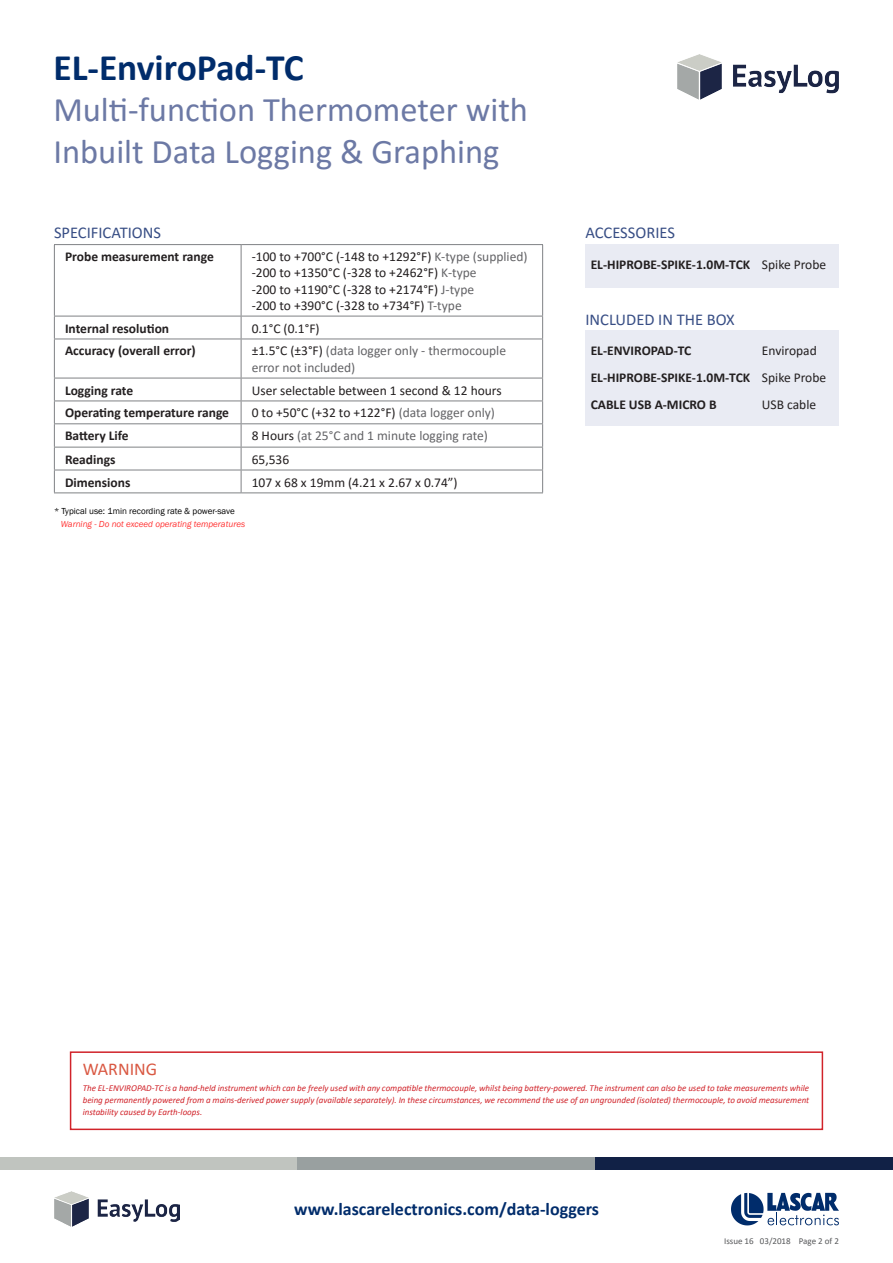
<style>
.page{position:relative;width:893px;height:1263px;background:#fff}
.page>*{position:absolute;margin:0;border:0;box-sizing:border-box;transform-origin:0 0}
.t1{font:700 37.5px "Calibri";color:#002c6b}
.t2{font:34.5px/41.4px "Calibri";color:#6c79a5}
.t3{font:700 18px "Calibri";color:#002c6b}
.t4{font:18px "Calibri";color:#d95842}
.t5{font:16.5px "Calibri";color:#384e85}
.Lascar_table_-_body{font:13.5px "Calibri";color:#231f20}
.Lascar_table_-_left{font:700 13.5px "Calibri";color:#231f20}
.Lascar_table_-_body-2{font:13.5px/16.2px "Calibri";color:#636366}
.t6{font:italic 9px/12px "Calibri";color:#d1232a;text-align:justify}
.t7{font:9px "Franklin Gothic";color:#000}
.t8{font:italic 9px "Franklin Gothic";color:#f33}
.t9{font:9px "Calibri";color:#57585a}
.s1{color:#636366}
.s2{color:#231f20}
</style>
<div class="page">
<div style="left:595px;top:1157px;width:298px;height:12px;background:#112146"></div>
<div style="left:0;top:1157px;width:298px;height:12px;background:#c0c4bf"></div>
<div style="left:298px;top:1157px;width:297px;height:12px;background:#99a0a0"></div>
<img style="left:54px;top:1191px;width:125px;height:36px">
<svg style="left:731px;top:1193px;width:108px;height:32px"></svg>
<div style="left:585px;top:244px;width:253px;height:44px;background:#e9ebf3"></div>
<div style="left:585px;top:331px;width:253px;height:95px;background:#e9ebf3"></div>
<hr style="left:54px;top:244px;width:187px;height:1px;background:#808285">
<hr style="left:54px;top:245px;width:1px;height:71px;background:#808285">
<hr style="left:241px;top:244px;width:302px;height:1px;background:#808285">
<hr style="left:241px;top:245px;width:1px;height:71px;background:#808285">
<hr style="left:542px;top:245px;width:1px;height:71px;background:#808285">
<hr style="left:54px;top:316px;width:187px;height:1px;background:#808285">
<svg style="left:54px;top:316px;width:1px;height:23px"></svg>
<hr style="left:241px;top:316px;width:302px;height:1px;background:#808285">
<svg style="left:241px;top:316px;width:1px;height:23px"></svg>
<svg style="left:542px;top:316px;width:1px;height:23px"></svg>
<hr style="left:54px;top:339px;width:187px;height:1px;background:#808285">
<hr style="left:54px;top:339px;width:1px;height:39px;background:#808285">
<hr style="left:241px;top:339px;width:302px;height:1px;background:#808285">
<hr style="left:241px;top:339px;width:1px;height:39px;background:#808285">
<hr style="left:542px;top:339px;width:1px;height:39px;background:#808285">
<hr style="left:54px;top:378px;width:187px;height:1px;background:#808285">
<hr style="left:241px;top:378px;width:302px;height:1px;background:#808285">
<hr style="left:54px;top:401px;width:187px;height:1px;background:#808285">
<hr style="left:241px;top:401px;width:302px;height:1px;background:#808285">
<hr style="left:54px;top:423px;width:187px;height:1px;background:#808285">
<svg style="left:54px;top:378px;width:1px;height:114px"></svg>
<hr style="left:241px;top:423px;width:302px;height:1px;background:#808285">
<svg style="left:241px;top:378px;width:1px;height:114px"></svg>
<svg style="left:542px;top:378px;width:1px;height:114px"></svg>
<hr style="left:54px;top:447px;width:187px;height:1px;background:#808285">
<hr style="left:54px;top:470px;width:187px;height:1px;background:#808285">
<hr style="left:54px;top:492px;width:187px;height:1px;background:#808285">
<hr style="left:241px;top:447px;width:302px;height:1px;background:#808285">
<hr style="left:241px;top:470px;width:302px;height:1px;background:#808285">
<hr style="left:241px;top:492px;width:302px;height:1px;background:#808285">
<div style="left:70px;top:1051px;width:753px;height:79px;border:2px solid #d1232a"></div>
<img style="left:678px;top:54px;width:161px;height:46px">
<h1 class="t1" style="left:53px;top:41px;width:252px">EL-EnviroPad-TC</h1>
<h2 class="t2" style="left:53px;top:88px;width:476px">Multi-function Thermometer with<br>Inbuilt Data Logging &amp; Graphing</h2>
<p class="t5" style="left:54px;top:221px;width:109px">SPECIFICATIONS</p>
<p class="t5" style="left:585px;top:221px;width:91px">ACCESSORIES</p>
<p class="Lascar_table_-_left" style="left:591px;top:255px;width:161px">EL-HIPROBE-SPIKE-1.0M-TCK</p>
<p class="Lascar_table_-_body" style="left:762px;top:255px;width:66px">Spike Probe</p>
<p class="Lascar_table_-_left" style="left:65px;top:247px;width:150px">Probe measurement range</p>
<p class="Lascar_table_-_body" style="left:252px;top:247px;width:277px">-100 to +700°C (-148 to +1292°F) <span class="s1">K-type (supplied)</span></p>
<p class="Lascar_table_-_body" style="left:252px;top:263px;width:226px">-200 to +1350°C (-328 to +2462°F) <span class="s1">K-type</span></p>
<p class="Lascar_table_-_body" style="left:252px;top:280px;width:224px">-200 to +1190°C (-328 to +2174°F) <span class="s1">J-type</span></p>
<p class="Lascar_table_-_body" style="left:252px;top:296px;width:211px">-200 to +390°C (-328 to +734°F) <span class="s1">T-type</span></p>
<p class="Lascar_table_-_left" style="left:65px;top:319px;width:106px">Internal resolution</p>
<p class="Lascar_table_-_body" style="left:252px;top:319px;width:69px">0.1°C (0.1°F)</p>
<p class="Lascar_table_-_left" style="left:65px;top:341px;width:132px">Accuracy (overall error)</p>
<p class="Lascar_table_-_body-2" style="left:252px;top:342px;width:256px"><span class="s2">±1.5°C (±3°F)</span> (data logger only - thermocouple error not included)</p>
<p class="Lascar_table_-_left" style="left:65px;top:380px;width:70px">Logging rate</p>
<p class="Lascar_table_-_body" style="left:252px;top:381px;width:251px">User selectable between 1 second &amp; 12 hours</p>
<p class="Lascar_table_-_left" style="left:65px;top:403px;width:166px">Operating temperature range</p>
<p class="Lascar_table_-_body" style="left:252px;top:404px;width:245px">0 to +50°C (+32 to +122°F) <span class="s1">(data logger only)</span></p>
<p class="Lascar_table_-_left" style="left:65px;top:426px;width:65px">Battery Life</p>
<p class="Lascar_table_-_body-2" style="left:252px;top:427px;width:238px"><span class="s2">8 Hours</span> (at 25°C and 1 minute logging rate)</p>
<p class="Lascar_table_-_left" style="left:65px;top:450px;width:52px">Readings</p>
<p class="Lascar_table_-_body" style="left:252px;top:450px;width:39px">65,536</p>
<p class="Lascar_table_-_left" style="left:65px;top:472px;width:67px">Dimensions</p>
<p class="Lascar_table_-_body" style="left:252px;top:473px;width:207px">107 x 68 x 19mm (4.21 x 2.67 x 0.74”)</p>
<p class="t5" style="left:585px;top:308px;width:151px">INCLUDED IN THE BOX</p>
<p class="Lascar_table_-_body" style="left:762px;top:342px;width:56px">Enviropad</p>
<p class="Lascar_table_-_body" style="left:762px;top:368px;width:66px">Spike Probe</p>
<p class="Lascar_table_-_left" style="left:591px;top:341px;width:102px">EL-ENVIROPAD-TC</p>
<p class="Lascar_table_-_left" style="left:591px;top:368px;width:161px">EL-HIPROBE-SPIKE-1.0M-TCK</p>
<p class="Lascar_table_-_left" style="left:591px;top:395px;width:127px">CABLE USB A-MICRO B</p>
<p class="Lascar_table_-_body" style="left:762px;top:395px;width:56px">USB cable</p>
<p class="t7" style="left:54px;top:505px;width:182px">* Typical use: 1min recording rate &amp; power-save</p>
<p class="t8" style="left:61px;top:519px;width:186px">Warning - Do not exceed operating temperatures</p>
<p class="t4" style="left:83px;top:1056px;width:76px">WARNING</p>
<p class="t6" style="left:83px;top:1082px;width:728px">The EL-ENVIROPAD-TC is a hand-held instrument which can be freely used with any compatible thermocouple, whilst being battery-powered. The instrument can also be used to take measurements while being permanently powered from a mains-derived power supply (available separately). In these circumstances, we recommend the use of an ungrounded (isolated) thermocouple, to avoid measurement instability caused by Earth-loops.</p>
<h3 class="t3" style="left:294px;top:1196px;width:306px">www.lascarelectronics.com/data-loggers</h3>
<p class="t9" style="left:724px;top:1234px;width:116px">Issue 16 03/2018 Page 2 of 2</p>
</div>
